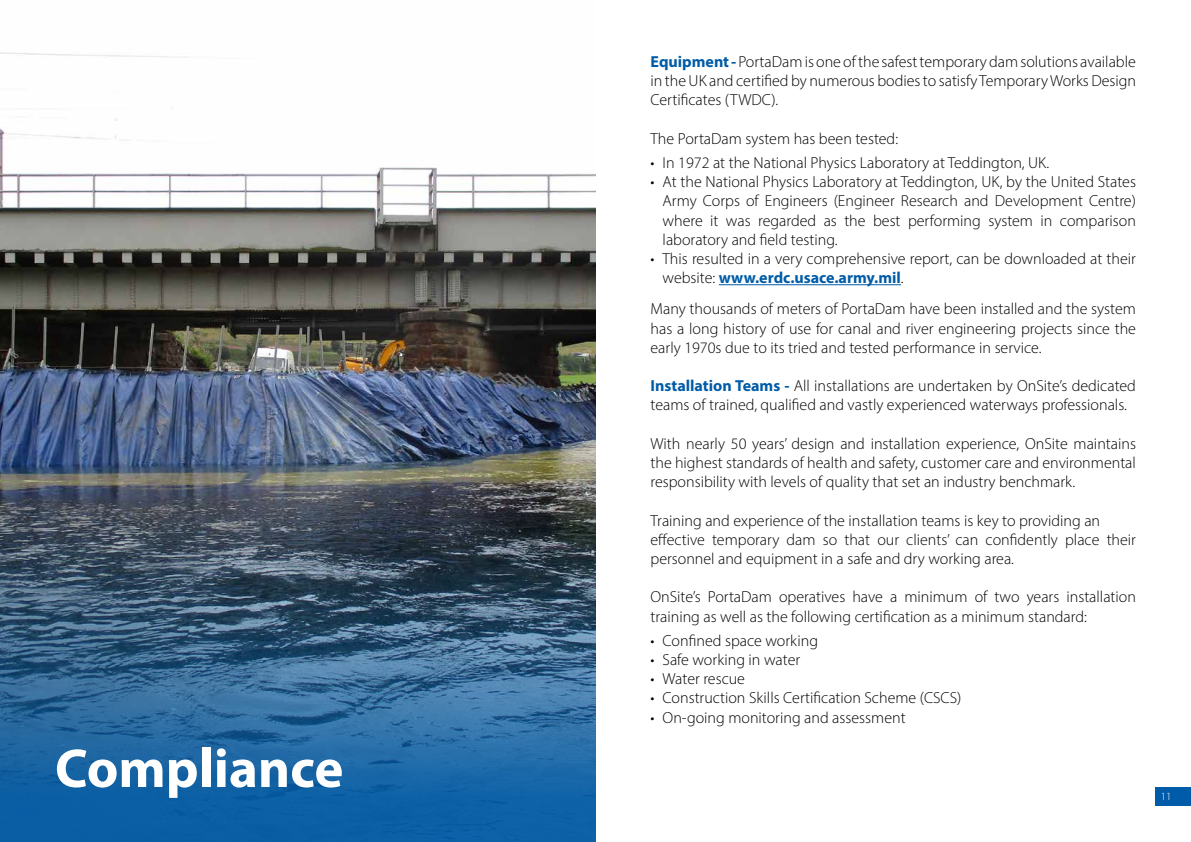
<style>
.page{position:relative;width:1191px;height:842px;background:#fff}
.page>*{position:absolute;margin:0;border:0;box-sizing:border-box;transform-origin:0 0}
.t1{font:700 55px "Myriad Pro";color:#fff}
.t2{font:300 16px/19.2px "Myriad Pro";color:#000}
.t3{font:300 11px "Myriad Pro";color:#fff}
.s1{font-weight:700;color:#005ca8}
</style>
<div class="page">
<div style="left:1155px;top:787px;width:36px;height:18px;background:#005ca8"></div>
<img style="left:0;top:52px;width:595px;height:790px">
<hr style="left:719px;top:284px;width:182px;height:1px;background:#005ca8">
<h1 class="t1" style="left:55px;top:732px;width:290px">Compliance</h1>
<p class="t2" style="left:650px;top:52px;width:487px;text-align:justify"><span class="s1">Equipment -</span> PortaDam is one of the safest temporary dam solutions available in the UK and certified by numerous bodies to satisfy Temporary Works Design Certificates (TWDC).</p>
<p class="t2" style="left:662px;top:126px;width:388px;line-height:24.1px;text-indent:-12px">The PortaDam system has been tested:<br>In 1972 at the National Physics Laboratory at Teddington, UK.</p>
<p class="t2" style="left:662px;top:172px;width:475px">At the National Physics Laboratory at Teddington, UK, by the United States Army Corps of Engineers (Engineer Research and Development Centre) where it was regarded as the best performing system in comparison laboratory and field testing.<br>This resulted in a very comprehensive report, can be downloaded at their website: <span class="s1">www.erdc.usace.army.mil</span>.</p>
<p class="t2" style="left:650px;top:153px;width:5px">• •</p>
<p class="t2" style="left:650px;top:249px;width:5px">•</p>
<p class="t2" style="left:650px;top:299px;width:487px;text-align:justify">Many thousands of meters of PortaDam have been installed and the system has a long history of use for canal and river engineering projects since the early 1970s due to its tried and tested performance in service.</p>
<p class="t2" style="left:650px;top:376px;width:487px"><span class="s1">Installation Teams -</span> All installations are undertaken by OnSite’s dedicated teams of trained, qualified and vastly experienced waterways professionals.</p>
<p class="t2" style="left:650px;top:434px;width:487px;text-align:justify">With nearly 50 years’ design and installation experience, OnSite maintains the highest standards of health and safety, customer care and environmental responsibility with levels of quality that set an industry benchmark.</p>
<p class="t2" style="left:650px;top:510px;width:487px">Training and experience of the installation teams is key to providing an effective temporary dam so that our clients’ can confidently place their personnel and equipment in a safe and dry working area.</p>
<p class="t2" style="left:650px;top:587px;width:487px">OnSite’s PortaDam operatives have a minimum of two years installation training as well as the following certification as a minimum standard:</p>
<p class="t2" style="left:662px;top:631px;width:300px">Confined space working<br>Safe working in water<br>Water rescue<br>Construction Skills Certification Scheme (CSCS)<br>On-going monitoring and assessment</p>
<p class="t2" style="left:650px;top:631px;width:5px;text-align:justify">• • • • •</p>
<p class="t3" style="left:1160px;top:790px;width:12px">11</p>
</div>
